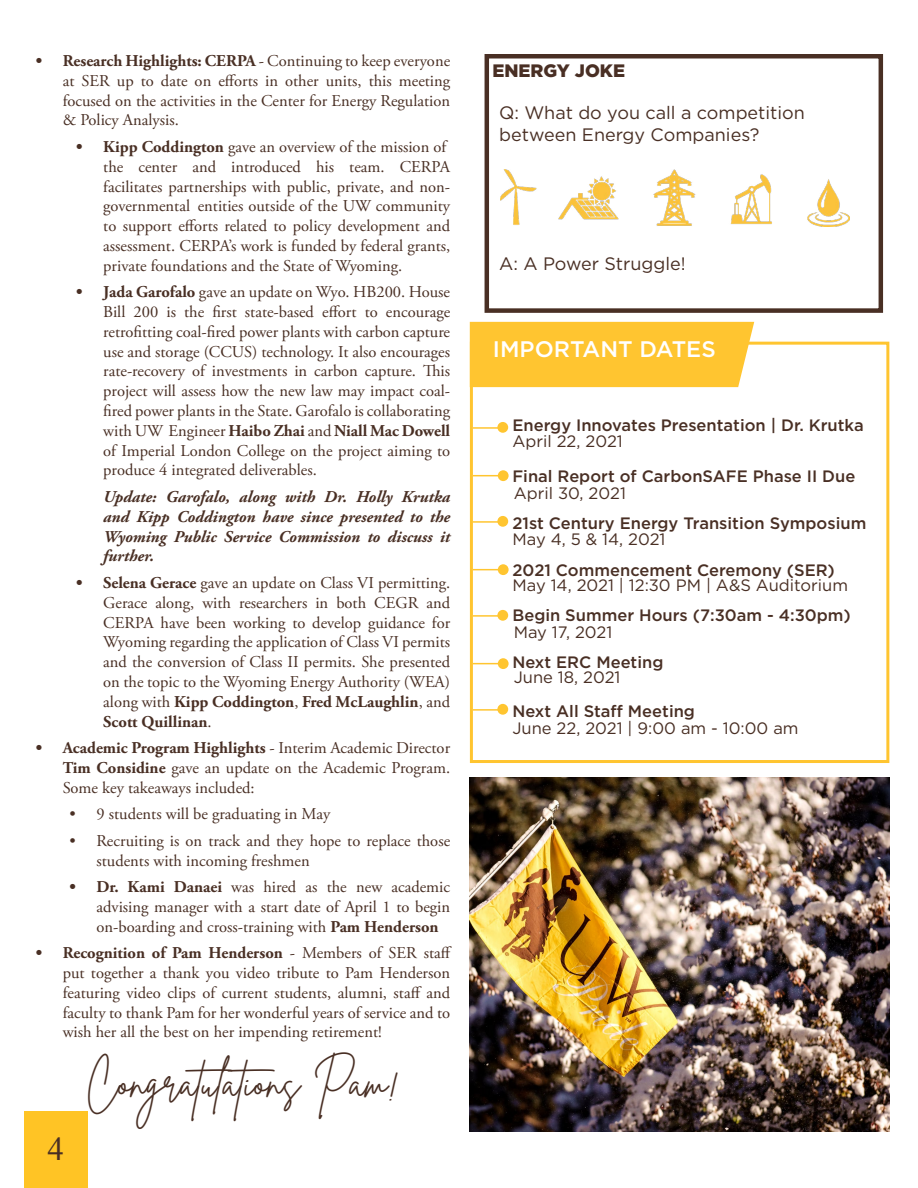
<style>
.page{position:relative;width:918px;height:1188px;background:#fff}
.page>*{position:absolute;margin:0;border:0;box-sizing:border-box;transform-origin:0 0}
.t1{font:42px "Brittany Signature";color:#492f24}
.t2{font:33px "Times New Roman";color:#492f24}
.t3{font:500 22.5px "Gotham";color:#fff}
.t4{font:18px/21.6px "Gotham";color:#492f24}
.t5{font:900 18px "Gotham";color:#492f24}
.t6{font:16.5px/19.8px "Adobe Garamond Pro";color:#492f24;text-align:justify}
.t7{font:500 16.5px "Gotham";color:#492f24}
.t8{font:italic 700 16.5px/19.8px "Adobe Garamond Pro";color:#492f24;text-align:justify}
.t9{font:16.5px "Gotham";color:#492f24}
.s1{font-weight:700}
</style>
<div class="page">
<div style="left:485px;top:54px;width:398px;height:259px;border:4px solid #492f24"></div>
<div style="left:470px;top:342px;width:419px;height:421px;border:3px solid #ffc530"></div>
<div style="left:24px;top:1112px;width:63px;height:76px;background:#ffc425"></div>
<div style="left:470px;top:322px;width:284px;height:65px;background:#ffc530"></div>
<img style="left:501px;top:170px;width:348px;height:56px">
<img style="left:470px;top:777px;width:419px;height:355px">
<div style="left:497px;top:422px;width:11px;height:11px;background:#ffc530;border-radius:50%"></div>
<hr style="left:473px;top:427px;width:26px;height:2px;background:#ffc530">
<div style="left:498px;top:470px;width:11px;height:11px;background:#ffc530;border-radius:50%"></div>
<svg style="left:473px;top:475px;width:25px;height:1px"></svg>
<div style="left:497px;top:516px;width:11px;height:11px;background:#ffc530;border-radius:50%"></div>
<hr style="left:473px;top:521px;width:26px;height:2px;background:#ffc530">
<div style="left:498px;top:564px;width:11px;height:11px;background:#ffc530;border-radius:50%"></div>
<svg style="left:473px;top:569px;width:25px;height:1px"></svg>
<div style="left:497px;top:610px;width:11px;height:11px;background:#ffc530;border-radius:50%"></div>
<hr style="left:473px;top:615px;width:26px;height:2px;background:#ffc530">
<div style="left:498px;top:658px;width:11px;height:11px;background:#ffc530;border-radius:50%"></div>
<svg style="left:473px;top:663px;width:25px;height:1px"></svg>
<div style="left:497px;top:704px;width:11px;height:11px;background:#ffc530;border-radius:50%"></div>
<hr style="left:473px;top:709px;width:26px;height:2px;background:#ffc530">
<p class="t6" style="left:63px;top:51px;width:389px;text-indent:-27px"><span class="s1">• Research Highlights: CERPA</span> - Continuing to keep everyone at SER up to date on efforts in other units, this meeting focused on the activities in the Center for Energy Regulation &amp; Policy Analysis.</p>
<p class="t6" style="left:103px;top:137px;width:348px;text-align:left;text-indent:-27px"><span class="s1">• Kipp Coddington</span> gave an overview of the mission of the center and introduced his team. CERPA facilitates partnerships with public, private, and non&shy;governmental entities outside of the UW community to support efforts related to policy development and assessment. CERPA’s work is funded by federal grants, private foundations and the State of Wyoming.</p>
<p class="t6" style="left:103px;top:283px;width:348px;text-indent:-27px"><span class="s1">• Jada Garofalo</span> gave an update on Wyo. HB200. House Bill 200 is the first state-based effort to encourage retrofitting coal-fired power plants with carbon capture use and storage (CCUS) technology. It also encourages rate-recovery of investments in carbon capture. This project will assess how the new law may impact coal&shy;fired power plants in the State. Garofalo is collaborating with UW Engineer <span class="s1">Haibo Zhai</span> and <span class="s1">Niall Mac Dowell </span>of Imperial London College on the project aiming to produce 4 integrated deliverables.</p>
<p class="t8" style="left:103px;top:487px;width:348px">Update: Garofalo, along with Dr. Holly Krutka and Kipp Coddington have since presented to the Wyoming Public Service Commission to discuss it further.</p>
<p class="t6" style="left:103px;top:573px;width:348px;text-indent:-27px"><span class="s1">• Selena Gerace</span> gave an update on Class VI permitting.<br>Gerace along, with researchers in both CEGR and CERPA have been working to develop guidance for Wyoming regarding the application of Class VI permits and the conversion of Class II permits. She presented on the topic to the Wyoming Energy Authority (WEA) along with <span class="s1">Kipp Coddington</span>, <span class="s1">Fred McLaughlin</span>, and <span class="s1">Scott Quillinan</span>.</p>
<p class="t6" style="left:63px;top:739px;width:389px;text-indent:-27px"><span class="s1">• Academic Program Highlights</span> - Interim Academic Director <span class="s1">Tim Considine</span> gave an update on the Academic Program.<br>Some key takeaways included:</p>
<p class="t6" style="left:70px;top:805px;width:262px">• 9 students will be graduating in May</p>
<p class="t6" style="left:97px;top:831px;width:355px;text-indent:-27px">• Recruiting is on track and they hope to replace those students with incoming freshmen</p>
<p class="t6" style="left:97px;top:878px;width:355px;text-indent:-27px"><span class="s1">• Dr. Kami Danaei</span> was hired as the new academic advising manager with a start date of April 1 to begin on-boarding and cross-training with <span class="s1">Pam Henderson</span></p>
<p class="t6" style="left:63px;top:944px;width:391px;text-indent:-27px"><span class="s1">• Recognition of Pam Henderson</span> - Members of SER staff put together a thank you video tribute to Pam Henderson featuring video clips of current students, alumni, staff and faculty to thank Pam for her wonderful years of service and to wish her all the best on her impending retirement!</p>
<h1 class="t1" style="left:86px;top:1056px;width:315px">Congratulations Pam!</h1>
<h2 class="t2" style="left:47px;top:1126px;width:18px">4</h2>
<p class="t5" style="left:492px;top:60px;width:134px">ENERGY JOKE</p>
<p class="t4" style="left:499px;top:102px;width:307px">Q: What do you call a competition between Energy Companies?</p>
<p class="t4" style="left:499px;top:253px;width:188px">A: A Power Struggle!</p>
<h3 class="t3" style="left:493px;top:334px;width:224px">IMPORTANT DATES</h3>
<p class="t7" style="left:512px;top:414px;width:353px">Energy Innovates Presentation | Dr. Krutka</p>
<p class="t9" style="left:512px;top:431px;width:112px">April 22, 2021</p>
<p class="t7" style="left:512px;top:466px;width:344px">Final Report of CarbonSAFE Phase II Due</p>
<p class="t9" style="left:514px;top:482px;width:114px">April 30, 2021</p>
<p class="t7" style="left:512px;top:513px;width:355px">21st Century Energy Transition Symposium</p>
<p class="t9" style="left:512px;top:529px;width:155px">May 4, 5 &amp; 14, 2021</p>
<p class="t7" style="left:512px;top:559px;width:324px">2021 Commencement Ceremony (SER)</p>
<p class="t9" style="left:512px;top:575px;width:337px">May 14, 2021 | 12:30 PM | A&amp;S Auditorium</p>
<p class="t7" style="left:512px;top:604px;width:340px">Begin Summer Hours (7:30am - 4:30pm)</p>
<p class="t9" style="left:514px;top:622px;width:100px">May 17, 2021</p>
<p class="t7" style="left:512px;top:651px;width:152px">Next ERC Meeting</p>
<p class="t9" style="left:514px;top:667px;width:108px">June 18, 2021</p>
<p class="t7" style="left:512px;top:700px;width:184px">Next All Staff Meeting</p>
<p class="t9" style="left:512px;top:718px;width:288px">June 22, 2021 | 9:00 am - 10:00 am</p>
</div>
